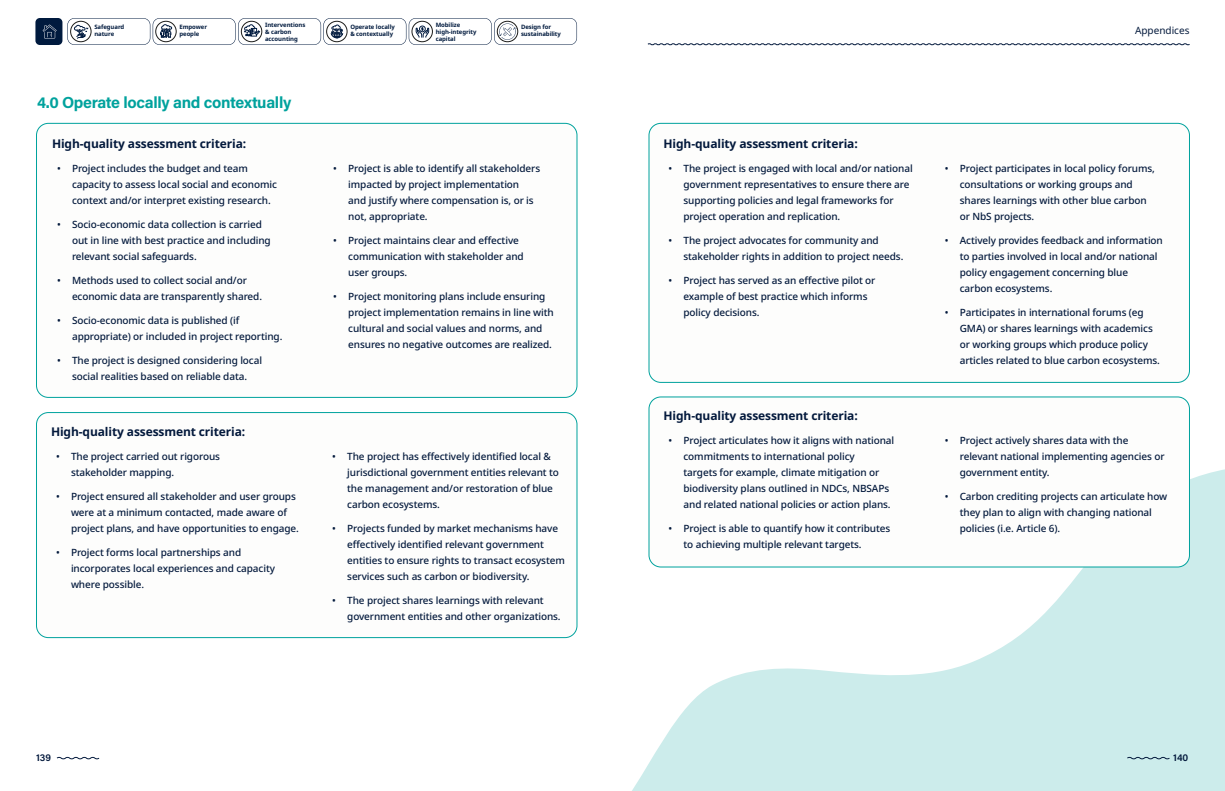
<style>
.page{position:relative;width:1225px;height:791px;background:#fff}
.page>*{position:absolute;margin:0;border:0;box-sizing:border-box;transform-origin:0 0}
.t1{font:700 16px "Acumin Pro";letter-spacing:-.02em;color:#00a29d}
.t2{font:700 12px "Noto Sans";letter-spacing:-.01em;color:#03193c}
.t3{font:500 10px/16px "Noto Sans";letter-spacing:-.01em;color:#03193c}
.t4{font:10px "Noto Sans";color:#03193c}
.t5{font:600 10px "Acumin Pro";color:#03193c}
.t6{font:700 6px/7px "Noto Sans";letter-spacing:-.01em;color:#001a3e}
</style>
<div class="page">
<svg style="left:632px;top:376px;width:593px;height:415px;fill:#cceceb"></svg>
<div style="left:36px;top:412px;width:541px;height:226px;border:1px solid #00a29d;border-radius:12px"></div>
<div style="left:649px;top:397px;width:540px;height:170px;background:#fdfdfc;border-radius:12px"></div>
<div style="left:648px;top:396px;width:542px;height:171px;border:1px solid #00a29d;border-radius:12px"></div>
<div style="left:649px;top:123px;width:540px;height:259px;background:#fdfdfc;border-radius:12px"></div>
<div style="left:648px;top:123px;width:542px;height:260px;border:1px solid #00a29d;border-radius:12px"></div>
<div style="left:36px;top:123px;width:541px;height:275px;border:1px solid #00a29d;border-radius:12px"></div>
<svg style="left:56px;top:756px;width:44px;height:4px"></svg>
<svg style="left:1126px;top:756px;width:44px;height:4px"></svg>
<svg style="left:647px;top:43px;width:543px;height:3px"></svg>
<div style="left:35px;top:18px;width:27px;height:27px;background:#001a3e;border-radius:4px"></div>
<svg style="left:43px;top:25px;width:14px;height:13px"></svg>
<svg style="left:67px;top:18px;width:510px;height:27px"></svg>
<p class="t6" style="left:94px;top:24px;width:32px">Safeguard nature</p>
<p class="t6" style="left:179px;top:24px;width:29px">Empower people</p>
<p class="t6" style="left:265px;top:21px;width:42px">Interventions &amp; carbon accounting</p>
<h1 class="t1" style="left:37px;top:91px;width:256px">4.0 Operate locally and contextually</h1>
<p class="t2" style="left:52px;top:135px;width:196px">High-quality assessment criteria:</p>
<p class="t3" style="left:72px;top:161px;width:206px;text-indent:-15px">• Project includes the budget and team capacity to assess local social and economic context and/or interpret existing research.</p>
<p class="t3" style="left:72px;top:217px;width:200px;text-indent:-15px">• Socio-economic data collection is carried out in line with best practice and including relevant social safeguards.</p>
<p class="t3" style="left:72px;top:273px;width:191px;text-indent:-15px">• Methods used to collect social and/or economic data are transparently shared.</p>
<p class="t3" style="left:72px;top:313px;width:212px;text-indent:-15px">• Socio-economic data is published (if appropriate) or included in project reporting.</p>
<p class="t3" style="left:57px;top:353px;width:207px;text-align:center">• The project is designed considering local social realities based on reliable data.</p>
<p class="t2" style="left:51px;top:423px;width:196px">High-quality assessment criteria:</p>
<p class="t3" style="left:71px;top:449px;width:150px;text-indent:-15px">• The project carried out rigorous stakeholder mapping.</p>
<p class="t3" style="left:71px;top:489px;width:229px;text-indent:-15px">• Project ensured all stakeholder and user groups were at a minimum contacted, made aware of project plans, and have opportunities to engage.</p>
<p class="t3" style="left:71px;top:545px;width:205px;text-indent:-15px">• Project forms local partnerships and incorporates local experiences and capacity where possible.</p>
<p class="t6" style="left:350px;top:24px;width:46px">Operate locally &amp; contextually</p>
<p class="t6" style="left:436px;top:21px;width:42px">Mobilize high-integrity capital</p>
<p class="t6" style="left:521px;top:24px;width:41px">Design for sustainability</p>
<p class="t3" style="left:348px;top:161px;width:193px;text-indent:-15px">• Project is able to identify all stakeholders impacted by project implementation<br>and justify where compensation is, or is not, appropriate.</p>
<p class="t3" style="left:348px;top:233px;width:177px;text-indent:-15px">• Project maintains clear and effective communication with stakeholder and user groups.</p>
<p class="t3" style="left:348px;top:289px;width:207px;text-indent:-15px">• Project monitoring plans include ensuring project implementation remains in line with cultural and social values and norms, and ensures no negative outcomes are realized.</p>
<p class="t3" style="left:347px;top:449px;width:213px;text-indent:-15px">• The project has effectively identified local &amp; jurisdictional government entities relevant to the management and/or restoration of blue carbon ecosystems.</p>
<p class="t3" style="left:347px;top:521px;width:219px;text-indent:-15px">• Projects funded by market mechanisms have effectively identified relevant government entities to ensure rights to transact ecosystem services such as carbon or biodiversity.</p>
<p class="t3" style="left:347px;top:593px;width:215px;text-indent:-15px">• The project shares learnings with relevant government entities and other organizations.</p>
<p class="t4" style="left:1135px;top:24px;width:56px">Appendices</p>
<p class="t2" style="left:663px;top:135px;width:196px">High-quality assessment criteria:</p>
<p class="t3" style="left:683px;top:161px;width:231px;text-indent:-15px">• The project is engaged with local and/or national government representatives to ensure there are supporting policies and legal frameworks for project operation and replication.</p>
<p class="t3" style="left:683px;top:233px;width:221px;text-indent:-15px">• The project advocates for community and stakeholder rights in addition to project needs.</p>
<p class="t3" style="left:683px;top:273px;width:193px;text-indent:-15px">• Project has served as an effective pilot or example of best practice which informs policy decisions.</p>
<p class="t2" style="left:663px;top:407px;width:196px">High-quality assessment criteria:</p>
<p class="t3" style="left:683px;top:433px;width:212px;text-indent:-15px">• Project articulates how it aligns with national commitments to international policy<br>targets for example, climate mitigation or biodiversity plans outlined in NDCs, NBSAPs and related national policies or action plans.</p>
<p class="t3" style="left:683px;top:521px;width:208px;text-indent:-15px">• Project is able to quantify how it contributes to achieving multiple relevant targets.</p>
<p class="t3" style="left:959px;top:161px;width:197px;text-indent:-15px">• Project participates in local policy forums, consultations or working groups and shares learnings with other blue carbon or NbS projects.</p>
<p class="t3" style="left:959px;top:233px;width:205px;text-indent:-15px">• Actively provides feedback and information to parties involved in local and/or national policy engagement concerning blue carbon ecosystems.</p>
<p class="t3" style="left:959px;top:305px;width:202px;text-indent:-15px">• Participates in international forums (eg GMA) or shares learnings with academics or working groups which produce policy articles related to blue carbon ecosystems.</p>
<p class="t3" style="left:959px;top:433px;width:206px;text-indent:-15px">• Project actively shares data with the relevant national implementing agencies or government entity.</p>
<p class="t3" style="left:959px;top:489px;width:209px;text-indent:-15px">• Carbon crediting projects can articulate how they plan to align with changing national policies (i.e. Article 6).</p>
<p class="t5" style="left:36px;top:750px;width:16px">139</p>
<p class="t5" style="left:1173px;top:750px;width:17px">140</p>
</div>
